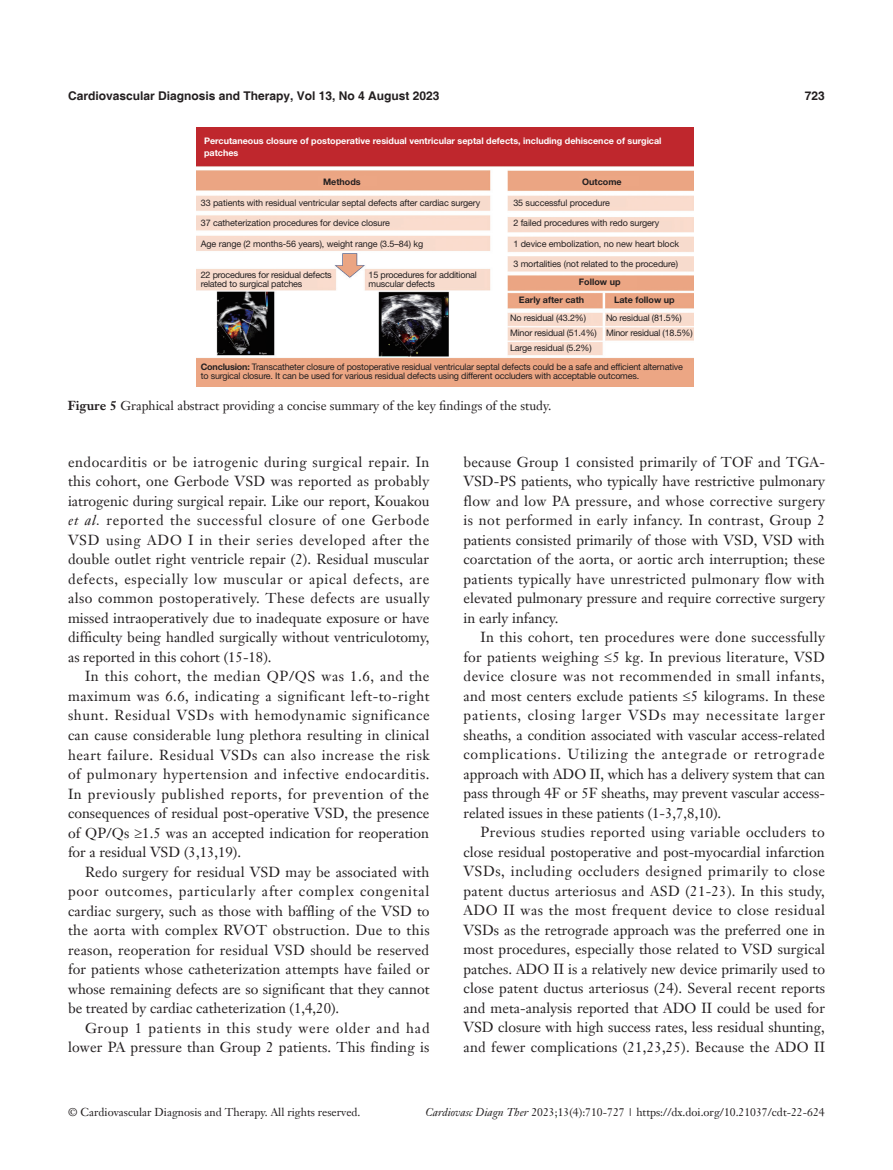
<style>
.page{position:relative;width:893px;height:1170px;background:#fff}
.page>*{position:absolute;margin:0;border:0;box-sizing:border-box;transform-origin:0 0}
.t1{font:14.25px/19.5px "Janson Text LT";color:#231f20;text-align:justify}
.t2{font:12.75px "Janson Text LT";color:#231f20}
.t3{font:700 12px "Helvetica";color:#231f20}
.t4{font:11.25px "Janson Text LT";color:#231f20}
.t5{font:9px/9px "Helvetica Neue LT Pro";letter-spacing:-.02em;color:#231f20}
.t6{font:700 9px/12px "Helvetica Neue LT Pro";color:#fff}
.t7{font:700 9px/18px "Helvetica Neue LT Pro";color:#231f20}
.s1{font-weight:700}
.s2{font-style:italic}
</style>
<div class="page">
<img style="left:197px;top:128px;width:497px;height:258px">
<p class="t3" style="left:68px;top:88px;width:373px">Cardiovascular Diagnosis and Therapy, Vol 13, No 4 August 2023</p>
<p class="t3" style="left:805px;top:88px;width:22px">723</p>
<p class="t6" style="left:204px;top:135px;width:459px">Percutaneous closure of postoperative residual ventricular septal defects, including dehiscence of surgical patches</p>
<p class="t7" style="left:323px;top:172px;width:39px">Methods</p>
<p class="t7" style="left:582px;top:172px;width:41px">Outcome</p>
<p class="t5" style="left:201px;top:198px;width:281px">33 patients with residual ventricular septal defects after cardiac surgery</p>
<p class="t5" style="left:201px;top:218px;width:191px">37 catheterization procedures for device closure</p>
<p class="t5" style="left:201px;top:239px;width:224px">Age range (2 months-56 years), weight range (3.5–84) kg</p>
<p class="t5" style="left:513px;top:198px;width:98px">35 successful procedure</p>
<p class="t5" style="left:513px;top:218px;width:148px">2 failed procedures with redo surgery</p>
<p class="t5" style="left:513px;top:239px;width:167px">1 device embolization, no new heart block</p>
<p class="t5" style="left:513px;top:259px;width:166px">3 mortalities (not related to the procedure)</p>
<p class="t7" style="left:519px;top:272px;width:103px;text-indent:60px">Follow up<br>Early after cath</p>
<p class="t5" style="left:201px;top:270px;width:132px">22 procedures for residual defects related to surgical patches</p>
<p class="t5" style="left:369px;top:270px;width:110px">15 procedures for additional muscular defects</p>
<p class="t7" style="left:614px;top:291px;width:62px">Late follow up</p>
<p class="t5" style="left:510px;top:310px;width:88px;line-height:15.1px">No residual (43.2%)<br>Minor residual (51.4%)<br>Large residual (5.2%)</p>
<p class="t5" style="left:606px;top:310px;width:88px;line-height:15.5px">No residual (81.5%)<br>Minor residual (18.5%)</p>
<p class="t5" style="left:201px;top:362px;width:484px"><span class="s1">Conclusion:</span> Transcatheter closure of postoperative residual ventricular septal defects could be a safe and efficient alternative to surgical closure. It can be used for various residual defects using different occluders with acceptable outcomes.</p>
<p class="t2" style="left:68px;top:398px;width:485px"><span class="s1">Figure 5</span> Graphical abstract providing a concise summary of the key findings of the study.</p>
<p class="t1" style="left:68px;top:452px;width:363px">endocarditis or be iatrogenic during surgical repair. In this cohort, one Gerbode VSD was reported as probably iatrogenic during surgical repair. Like our report, Kouakou <span class="s2">et al.</span> reported the successful closure of one Gerbode VSD using ADO I in their series developed after the double outlet right ventricle repair (2). Residual muscular defects, especially low muscular or apical defects, are also common postoperatively. These defects are usually missed intraoperatively due to inadequate exposure or have difficulty being handled surgically without ventriculotomy, as reported in this cohort (15-18).</p>
<p class="t1" style="left:68px;top:666px;width:363px;text-indent:17px">In this cohort, the median QP/QS was 1.6, and the maximum was 6.6, indicating a significant left-to-right shunt. Residual VSDs with hemodynamic significance can cause considerable lung plethora resulting in clinical heart failure. Residual VSDs can also increase the risk of pulmonary hypertension and infective endocarditis.<br>In previously published reports, for prevention of the consequences of residual post-operative VSD, the presence of QP/Qs ≥1.5 was an accepted indication for reoperation for a residual VSD (3,13,19).</p>
<p class="t1" style="left:68px;top:861px;width:363px;text-indent:17px">Redo surgery for residual VSD may be associated with poor outcomes, particularly after complex congenital cardiac surgery, such as those with baffling of the VSD to the aorta with complex RVOT obstruction. Due to this reason, reoperation for residual VSD should be reserved for patients whose catheterization attempts have failed or whose remaining defects are so significant that they cannot be treated by cardiac catheterization (1,4,20).</p>
<p class="t1" style="left:68px;top:1017px;width:363px;text-align:right">Group 1 patients in this study were older and had lower PA pressure than Group 2 patients. This finding is</p>
<p class="t1" style="left:463px;top:452px;width:363px">because Group 1 consisted primarily of TOF and TGA-VSD-PS patients, who typically have restrictive pulmonary flow and low PA pressure, and whose corrective surgery is not performed in early infancy. In contrast, Group 2 patients consisted primarily of those with VSD, VSD with coarctation of the aorta, or aortic arch interruption; these patients typically have unrestricted pulmonary flow with elevated pulmonary pressure and require corrective surgery in early infancy.</p>
<p class="t1" style="left:463px;top:627px;width:363px;text-indent:17px">In this cohort, ten procedures were done successfully for patients weighing ≤5 kg. In previous literature, VSD device closure was not recommended in small infants, and most centers exclude patients ≤5 kilograms. In these patients, closing larger VSDs may necessitate larger sheaths, a condition associated with vascular access-related complications. Utilizing the antegrade or retrograde approach with ADO II, which has a delivery system that can pass through 4F or 5F sheaths, may prevent vascular access&shy;related issues in these patients (1-3,7,8,10).</p>
<p class="t1" style="left:463px;top:822px;width:363px;text-indent:17px">Previous studies reported using variable occluders to close residual postoperative and post-myocardial infarction VSDs, including occluders designed primarily to close patent ductus arteriosus and ASD (21-23). In this study, ADO II was the most frequent device to close residual VSDs as the retrograde approach was the preferred one in most procedures, especially those related to VSD surgical patches. ADO II is a relatively new device primarily used to close patent ductus arteriosus (24). Several recent reports and meta-analysis reported that ADO II could be used for VSD closure with high success rates, less residual shunting, and fewer complications (21,23,25). Because the ADO II</p>
<p class="t4" style="left:68px;top:1104px;width:294px">© Cardiovascular Diagnosis and Therapy. All rights reserved.</p>
<p class="t4" style="left:425px;top:1104px;width:401px"><span class="s2">Cardiovasc Diagn Ther</span> 2023;13(4):710-727 | https://dx.doi.org/10.21037/cdt-22-624</p>
</div>
